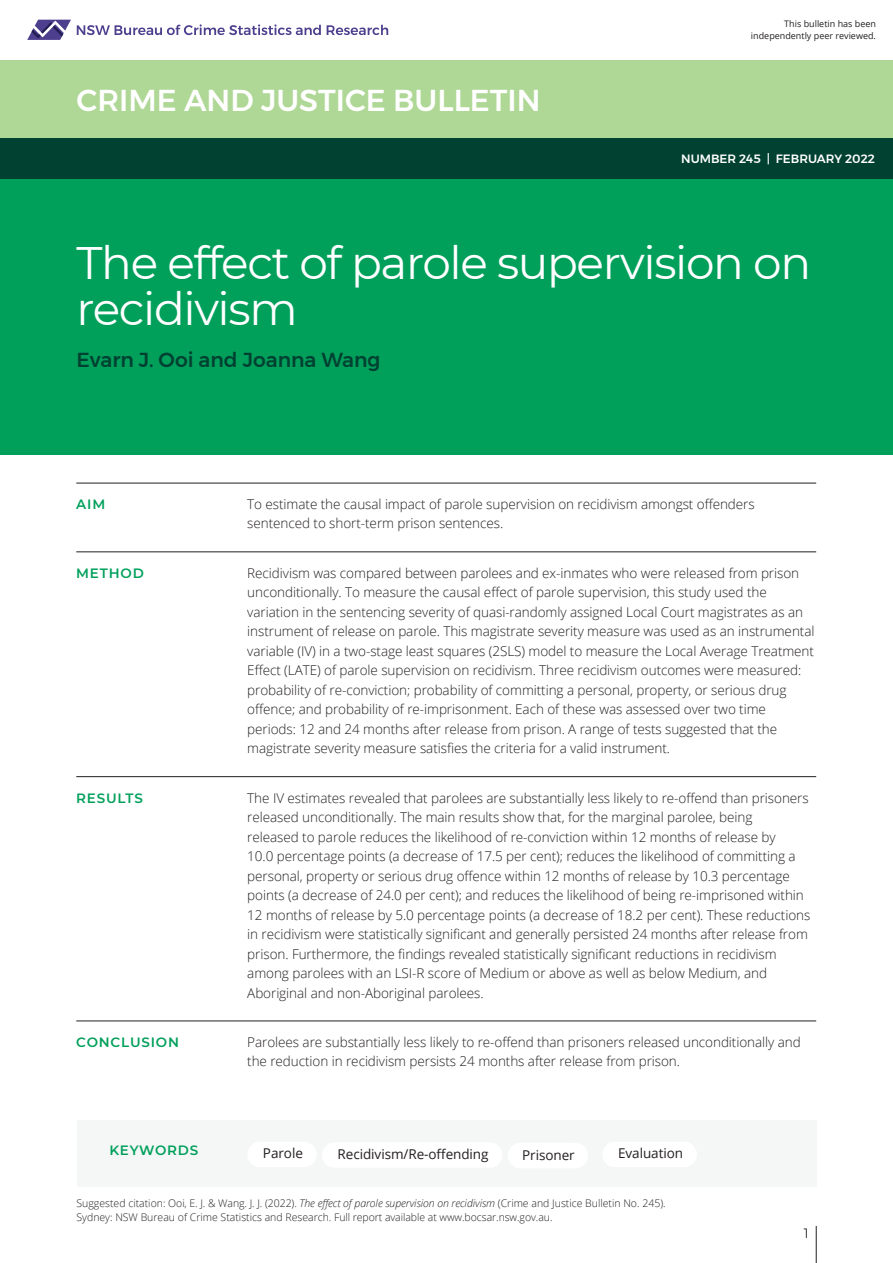
<style>
.page{position:relative;width:893px;height:1263px;background:#fff}
.page>*{position:absolute;margin:0;border:0;box-sizing:border-box;transform-origin:0 0}
.t1{font:45.45px/46.8px "Montserrat";letter-spacing:-.03em;color:#fff}
.Crime_and_Justice_Bu{font:500 30.15px "Montserrat";color:#fff}
.Author{font:500 20.25px "Montserrat";color:#004131}
.Body_copy{font:300 13.5px/19.5px "Open Sans";letter-spacing:-.005em;color:#231f20}
.Key_Words{font:13.5px "Open Sans";letter-spacing:-.005em;color:#231f20}
.Body_copy-2{font:600 13.5px "Montserrat";letter-spacing:.06em;color:#00a05b}
.t2{font:13.5px "Montserrat";color:#231f20}
.Number_and_Month{font:500 12px "Montserrat";color:#fff}
.Footnote{font:300 10.5px/13.5px "Open Sans";color:#231f20}
.t3{font:9px/12px "Open Sans";color:#231f20;text-align:right}
.s1{font-style:italic}
</style>
<div class="page">
<div style="left:77px;top:1120px;width:739px;height:67px;background:#f5f7f7"></div>
<div style="left:247px;top:1142px;width:70px;height:25px;background:#fff;border-radius:13px"></div>
<div style="left:322px;top:1142px;width:180px;height:26px;background:#fff;border-radius:13px"></div>
<div style="left:508px;top:1143px;width:80px;height:25px;background:#fff;border-radius:13px"></div>
<div style="left:602px;top:1142px;width:95px;height:25px;background:#fff;border-radius:13px"></div>
<div style="left:0;top:179px;width:893px;height:276px;background:#00a05b"></div>
<div style="left:0;top:61px;width:893px;height:77px;background:#afd796"></div>
<div style="left:0;top:138px;width:893px;height:41px;background:#004131"></div>
<hr style="left:816px;top:1226px;width:1px;height:37px;background:#231f20">
<svg style="left:77px;top:24px;width:244px;height:11px"></svg>
<svg style="left:327px;top:25px;width:61px;height:10px"></svg>
<svg style="left:27px;top:20px;width:44px;height:20px"></svg>
<hr style="left:76px;top:483px;width:740px;height:1px;background:#231f20">
<hr style="left:76px;top:551px;width:740px;height:1px;background:#231f20">
<hr style="left:76px;top:776px;width:740px;height:1px;background:#231f20">
<hr style="left:76px;top:1020px;width:740px;height:1px;background:#231f20">
<p class="Crime_and_Justice_Bu" style="left:77px;top:77px;width:466px">CRIME AND JUSTICE BULLETIN</p>
<p class="t3" style="left:751px;top:18px;width:127px">This bulletin has been independently peer reviewed.</p>
<p class="Number_and_Month" style="left:681px;top:149px;width:195px">NUMBER 245 | FEBRUARY 2022</p>
<h1 class="t1" style="left:77px;top:237px;width:736px">The effect of parole supervision on recidivism</h1>
<p class="Author" style="left:77px;top:343px;width:306px">Evarn J. Ooi and Joanna Wang</p>
<p class="Body_copy-2" style="left:76px;top:495px;width:30px">AIM</p>
<p class="Body_copy" style="left:247px;top:494px;width:509px">To estimate the causal impact of parole supervision on recidivism amongst offenders sentenced to short-term prison sentences.</p>
<p class="Body_copy-2" style="left:76px;top:563px;width:69px">METHOD</p>
<p class="Body_copy" style="left:247px;top:563px;width:569px">Recidivism was compared between parolees and ex-inmates who were released from prison unconditionally. To measure the causal effect of parole supervision, this study used the variation in the sentencing severity of quasi-randomly assigned Local Court magistrates as an instrument of release on parole. This magistrate severity measure was used as an instrumental variable (IV) in a two-stage least squares (2SLS) model to measure the Local Average Treatment Effect (LATE) of parole supervision on recidivism. Three recidivism outcomes were measured: probability of re-conviction; probability of committing a personal, property, or serious drug offence; and probability of re-imprisonment. Each of these was assessed over two time periods: 12 and 24 months after release from prison. A range of tests suggested that the magistrate severity measure satisfies the criteria for a valid instrument.</p>
<p class="Body_copy-2" style="left:76px;top:788px;width:68px">RESULTS</p>
<p class="Body_copy" style="left:247px;top:787px;width:565px">The IV estimates revealed that parolees are substantially less likely to re-offend than prisoners released unconditionally. The main results show that, for the marginal parolee, being<br>released to parole reduces the likelihood of re-conviction within 12 months of release by<br>10.0 percentage points (a decrease of 17.5 per cent); reduces the likelihood of committing a personal, property or serious drug offence within 12 months of release by 10.3 percentage points (a decrease of 24.0 per cent); and reduces the likelihood of being re-imprisoned within 12 months of release by 5.0 percentage points (a decrease of 18.2 per cent). These reductions in recidivism were statistically significant and generally persisted 24 months after release from prison. Furthermore, the findings revealed statistically significant reductions in recidivism among parolees with an LSI-R score of Medium or above as well as below Medium, and Aboriginal and non-Aboriginal parolees.</p>
<p class="Body_copy-2" style="left:76px;top:1032px;width:104px">CONCLUSION</p>
<p class="Body_copy" style="left:247px;top:1032px;width:555px">Parolees are substantially less likely to re-offend than prisoners released unconditionally and the reduction in recidivism persists 24 months after release from prison.</p>
<p class="Body_copy-2" style="left:109px;top:1140px;width:91px">KEYWORDS</p>
<p class="Key_Words" style="left:263px;top:1144px;width:41px">Parole</p>
<p class="Key_Words" style="left:338px;top:1145px;width:152px">Recidivism/Re-offending</p>
<p class="Key_Words" style="left:522px;top:1145px;width:54px">Prisoner</p>
<p class="Key_Words" style="left:618px;top:1144px;width:67px">Evaluation</p>
<p class="Footnote" style="left:77px;top:1196px;width:591px">Suggested citation: Ooi, E. J. &amp; Wang. J. J. (2022). <span class="s1">The effect of parole supervision on recidivism</span> (Crime and Justice Bulletin No. 245).<br>Sydney: NSW Bureau of Crime Statistics and Research. Full report available at www.bocsar.nsw.gov.au.</p>
<p class="t2" style="left:804px;top:1224px;width:6px">1</p>
</div>
